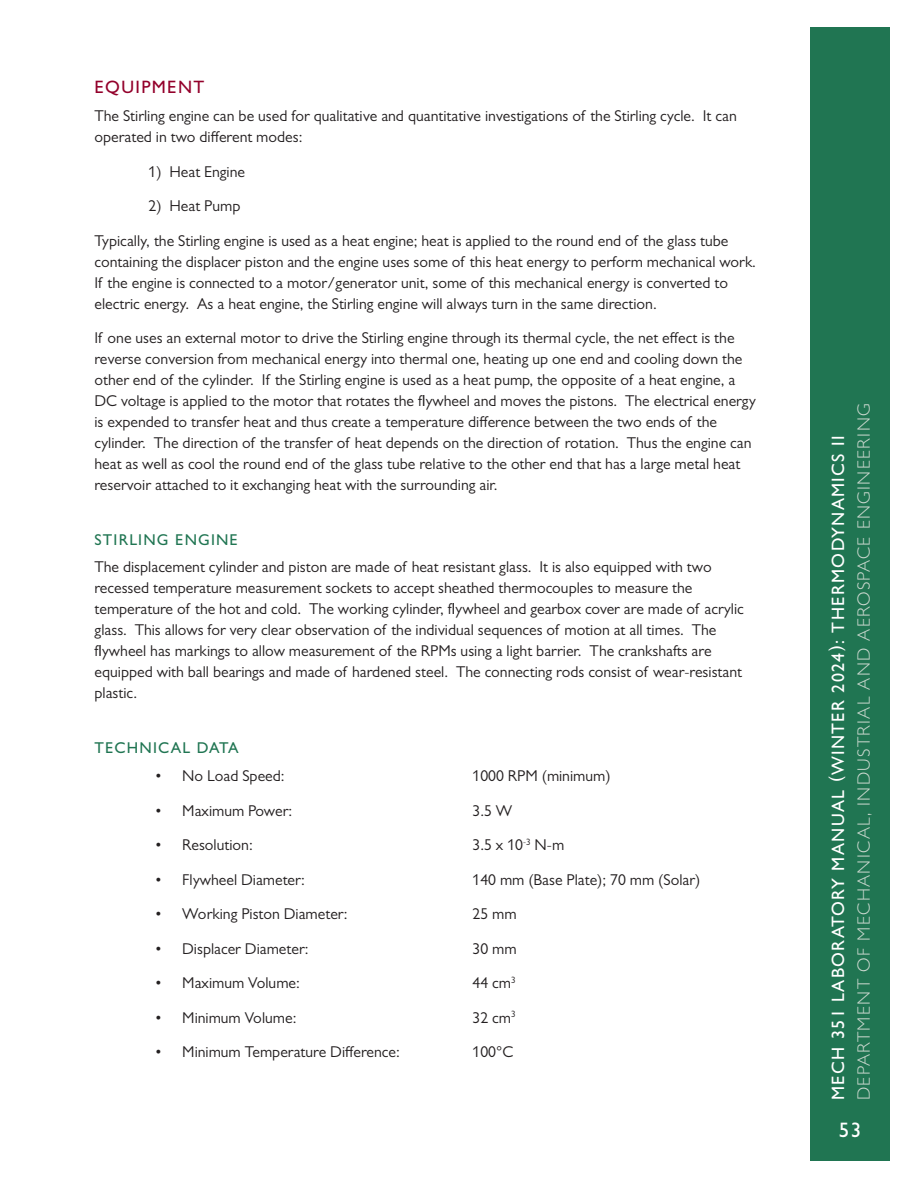
<style>
.page{position:relative;width:918px;height:1188px;background:#fff}
.page>*{position:absolute;margin:0;border:0;box-sizing:border-box;transform-origin:0 0}
.t1{font:500 21px "Gill Sans MT Pro";color:#fff}
.t2{font:300 18px/25.5px "Gill Sans MT Pro";letter-spacing:.075em;color:#cbd8cf}
.t3{font:500 18px "Gill Sans MT Pro";letter-spacing:.075em;color:#93012b}
.t4{font:15.75px/21px "Gill Sans MT Pro";color:#231f20}
.t5{font:500 15.75px "Gill Sans MT Pro";letter-spacing:.075em;color:#207552}
.s1{font-weight:500;color:#fff}
.s2{font-family:"Gill Sans";font-weight:400;color:#fff}
</style>
<div class="page">
<div style="left:810px;top:27px;width:80px;height:1134px;background:#207552"></div>
<p class="t3" style="left:94px;top:77px;width:111px">EQUIPMENT</p>
<p class="t4" style="left:94px;top:105px;width:644px">The Stirling engine can be used for qualitative and quantitative investigations of the Stirling cycle. It can operated in two different modes:</p>
<p class="t4" style="left:149px;top:161px;width:98px">1) Heat Engine</p>
<p class="t4" style="left:94px;top:188px;width:636px;line-height:34.5px;text-indent:54px">2) Heat Pump<br>Typically, the Stirling engine is used as a heat engine; heat is applied to the round end of the glass tube</p>
<p class="t4" style="left:94px;top:251px;width:663px">containing the displacer piston and the engine uses some of this heat energy to perform mechanical work.<br>If the engine is connected to a motor/generator unit, some of this mechanical energy is converted to electric energy. As a heat engine, the Stirling engine will always turn in the same direction.</p>
<p class="t4" style="left:94px;top:327px;width:663px">If one uses an external motor to drive the Stirling engine through its thermal cycle, the net effect is the reverse conversion from mechanical energy into thermal one, heating up one end and cooling down the other end of the cylinder. If the Stirling engine is used as a heat pump, the opposite of a heat engine, a DC voltage is applied to the motor that rotates the flywheel and moves the pistons. The electrical energy is expended to transfer heat and thus create a temperature difference between the two ends of the cylinder. The direction of the transfer of heat depends on the direction of rotation. Thus the engine can heat as well as cool the round end of the glass tube relative to the other end that has a large metal heat reservoir attached to it exchanging heat with the surrounding air.</p>
<p class="t5" style="left:94px;top:530px;width:145px">STIRLING ENGINE</p>
<p class="t4" style="left:94px;top:557px;width:651px">The displacement cylinder and piston are made of heat resistant glass. It is also equipped with two recessed temperature measurement sockets to accept sheathed thermocouples to measure the temperature of the hot and cold. The working cylinder, flywheel and gearbox cover are made of acrylic glass. This allows for very clear observation of the individual sequences of motion at all times. The flywheel has markings to allow measurement of the RPMs using a light barrier. The crankshafts are equipped with ball bearings and made of hardened steel. The connecting rods consist of wear-resistant plastic.</p>
<p class="t5" style="left:94px;top:739px;width:146px">TECHNICAL DATA</p>
<p class="t4" style="left:155px;top:765px;width:131px">• No Load Speed:</p>
<p class="t4" style="left:473px;top:765px;width:140px">1000 RPM (minimum)</p>
<p class="t4" style="left:155px;top:800px;width:139px">• Maximum Power:</p>
<p class="t4" style="left:473px;top:800px;width:41px">3.5 W</p>
<p class="t4" style="left:155px;top:834px;width:99px">• Resolution:</p>
<p class="t4" style="left:473px;top:834px;width:93px">3.5 x 10<sup>-3</sup> N-m</p>
<p class="t4" style="left:155px;top:869px;width:151px">• Flywheel Diameter:</p>
<p class="t4" style="left:473px;top:869px;width:229px">140 mm (Base Plate); 70 mm (Solar)</p>
<p class="t4" style="left:155px;top:903px;width:194px">• Working Piston Diameter:</p>
<p class="t4" style="left:473px;top:903px;width:46px">25 mm</p>
<p class="t4" style="left:155px;top:938px;width:155px">• Displacer Diameter:</p>
<p class="t4" style="left:473px;top:938px;width:46px">30 mm</p>
<p class="t4" style="left:155px;top:972px;width:146px">• Maximum Volume:</p>
<p class="t4" style="left:473px;top:972px;width:45px">44 cm<sup>3</sup></p>
<p class="t4" style="left:155px;top:1007px;width:143px">• Minimum Volume:</p>
<p class="t4" style="left:473px;top:1007px;width:45px">32 cm<sup>3</sup></p>
<p class="t4" style="left:155px;top:1041px;width:246px">• Minimum Temperature Difference:</p>
<p class="t4" style="left:473px;top:1041px;width:42px">100°C</p>
<p class="t2" style="left:825px;top:1100px;width:698px;rotate:-90deg"><span class="s1">MECH 351 LABORATORY MANUAL </span><sup>(</sup><span class="s2">WINTER</span> <span class="s1">202</span><span class="s2">4</span><sup>)</sup><span class="s1">: THERMODYNAMICS II<br></span>DEPARTMENT OF MECHANICAL, INDUSTRIAL AND AEROSPACE ENGINEERING</p>
<h1 class="t1" style="left:839px;top:1118px;width:24px">53</h1>
</div>
